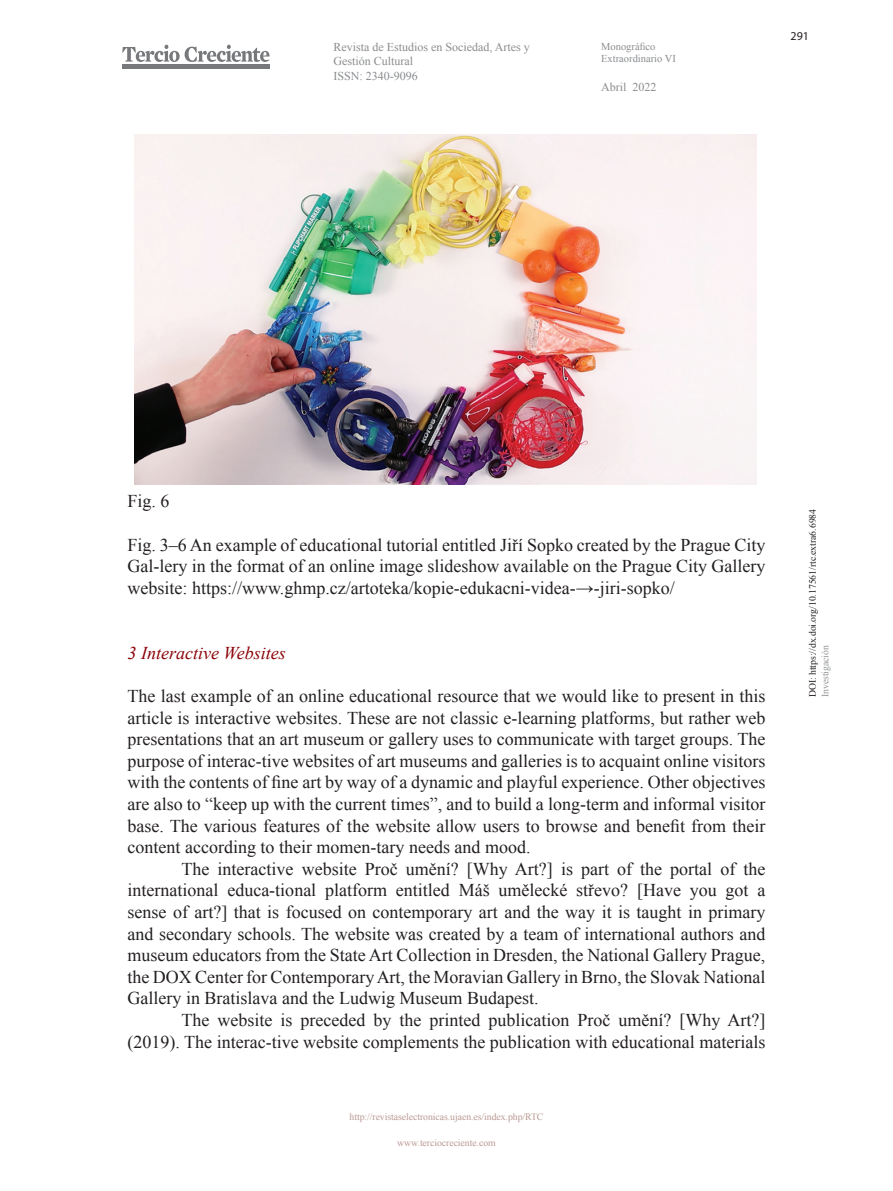
<style>
.page{position:relative;width:893px;height:1191px;background:#fff}
.page>*{position:absolute;margin:0;border:0;box-sizing:border-box;transform-origin:0 0}
.t1{font:18px/21.6px "Times New Roman";color:#231f20;text-align:justify}
.t2{font:italic 18px "Times New Roman";color:#8b0207}
.t3{font:12px/14.4px "Times New Roman";color:#8a8c8f}
.t4{font:12px "Myriad Pro";color:#231f20}
.t5{font:10.5px/12.6px "Times New Roman";color:#8a8c8f}
.t6{font:9.75px "Times New Roman";letter-spacing:-.005em;color:#ba9992}
.t7{font:9.75px "Times New Roman";letter-spacing:-.005em;color:#231f20}
.t8{font:9.75px "Times New Roman";letter-spacing:-.005em;color:#939598}
</style>
<div class="page">
<svg style="left:122px;top:45px;width:148px;height:17px"></svg>
<hr style="left:122px;top:65px;width:147px;height:4px;background:#76787b">
<img style="left:135px;top:135px;width:621px;height:350px">
<p class="t3" style="left:333px;top:39px;width:198px">Revista de Estudios en Sociedad, Artes y<br>Gestión Cultural<br>ISSN: 2340-9096</p>
<p class="t5" style="left:601px;top:40px;width:76px">Monográfico<br>Extraordinario VI</p>
<p class="t3" style="left:601px;top:80px;width:57px">Abril 2022</p>
<p class="t4" style="left:791px;top:28px;width:20px">291</p>
<p class="t1" style="left:128px;top:490px;width:44px">Fig. 6</p>
<p class="t1" style="left:128px;top:533px;width:639px">Fig. 3–6 An example of educational tutorial entitled Jiří Sopko created by the Prague City Gal-lery in the format of an online image slideshow available on the Prague City Gallery website: https://www.ghmp.cz/artoteka/kopie-edukacni-videa-→-jiri-sopko/</p>
<p class="t2" style="left:128px;top:640px;width:160px">3 Interactive Websites</p>
<p class="t1" style="left:128px;top:685px;width:639px">The last example of an online educational resource that we would like to present in this article is interactive websites. These are not classic e-learning platforms, but rather web presentations that an art museum or gallery uses to communicate with target groups. The purpose of interac-tive websites of art museums and galleries is to acquaint online visitors with the contents of fine art by way of a dynamic and playful experience. Other objectives are also to “keep up with the current times”, and to build a long-term and informal visitor base. The various features of the website allow users to browse and benefit from their content according to their momen-tary needs and mood.</p>
<p class="t1" style="left:128px;top:857px;width:639px;text-indent:54px">The interactive website Proč umění? [Why Art?] is part of the portal of the international educa-tional platform entitled Máš umělecké střevo? [Have you got a sense of art?] that is focused on contemporary art and the way it is taught in primary and secondary schools. The website was created by a team of international authors and museum educators from the State Art Collection in Dresden, the National Gallery Prague, the DOX Center for Contemporary Art, the Moravian Gallery in Brno, the Slovak National Gallery in Bratislava and the Ludwig Museum Budapest.</p>
<p class="t1" style="left:128px;top:1009px;width:639px;text-align:right">The website is preceded by the printed publication Proč umění? [Why Art?] (2019). The interac-tive website complements the publication with educational materials</p>
<p class="t6" style="left:350px;top:1110px;width:195px">http://revistaselectronicas.ujaen.es/index.php/RTC</p>
<p class="t6" style="left:397px;top:1136px;width:100px">www.terciocreciente.com</p>
<p class="t7" style="left:806px;top:697px;width:190px;rotate:-90deg">DOI: https://dx.doi.org/10.17561/rtc.extra6.6984</p>
<p class="t8" style="left:819px;top:697px;width:53px;rotate:-90deg">Investigación</p>
</div>
